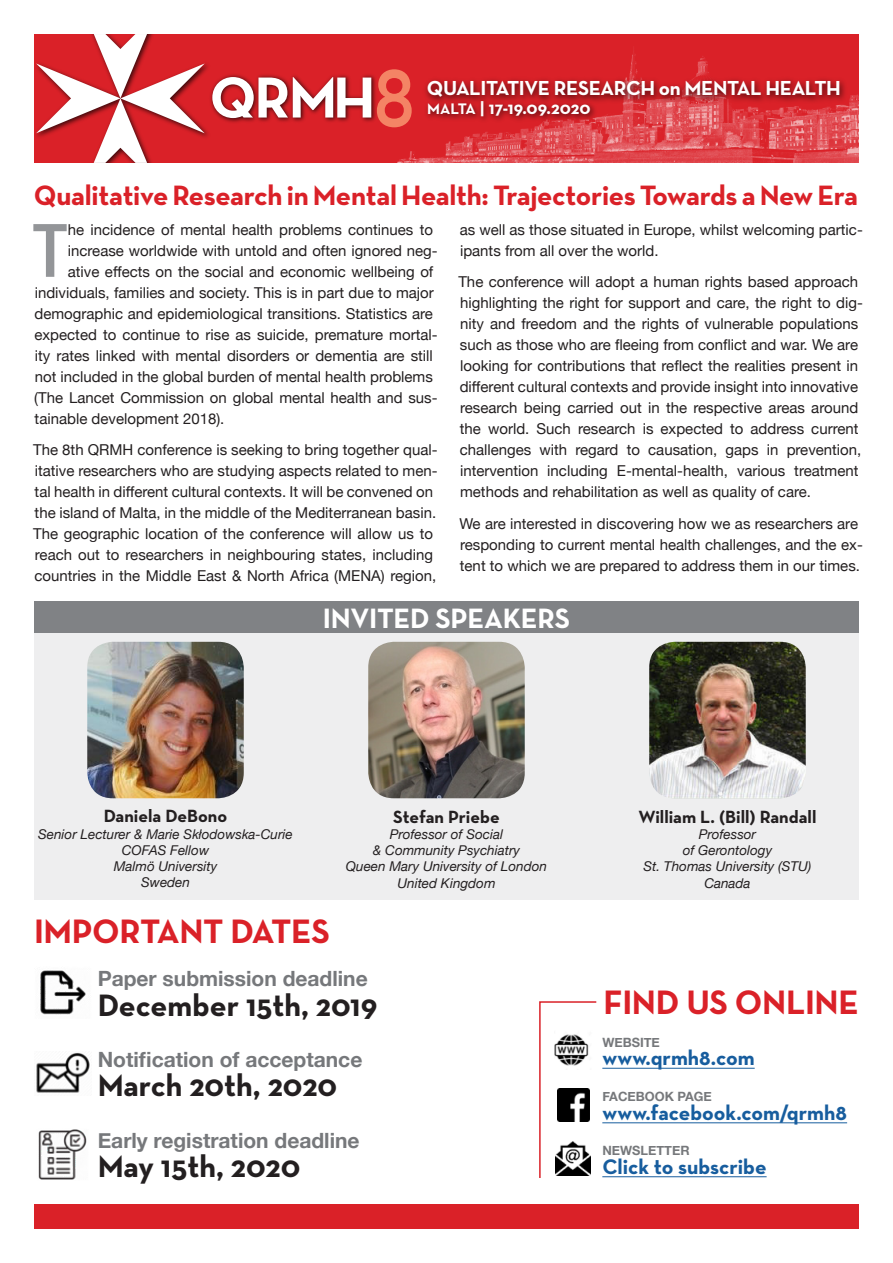
<style>
.page{position:relative;width:893px;height:1263px;background:#fff}
.page>*{position:absolute;margin:0;border:0;box-sizing:border-box;transform-origin:0 0}
.t1{font:500 condensed 73.8px "Helvetica Neue";color:#939598}
.t2{font:700 34.5px "Neutra Text";letter-spacing:-.01em;color:#da2128}
.t3{font:700 31.5px "Neutra Text";color:#231f20}
.t4{font:700 28.5px "Neutra Text";letter-spacing:-.01em;color:#da2128}
.t5{font:700 28.5px "Neutra Text";letter-spacing:-.01em;color:#fff}
.t6{font:700 21.45px "Neutra Text";color:#175d9e}
.t7{font:700 21px "Helvetica Neue";color:#76787b}
.t8{font:700 20.7px "Neutra Text";letter-spacing:-.02em;color:#fff}
.t9{font:700 18px "Neutra Text";color:#231f20}
.t10{font:700 17.85px "Neutra Text";color:#fff}
.t11{font:15px/21px "Helvetica Neue";color:#231f20}
.t12{font:italic 13.5px/16.2px "Helvetica Neue";color:#231f20;text-align:center}
.t13{font:700 12.75px "Helvetica Neue";color:#76787b}
.s1{font-size:15.6px}
</style>
<div class="page">
<div style="left:34px;top:601px;width:825px;height:299px;background:#eeeeef"></div>
<div style="left:34px;top:601px;width:825px;height:32px;background:#808285"></div>
<div style="left:34px;top:34px;width:825px;height:129px;background:#da2128"></div>
<img style="left:391px;top:51px;width:468px;height:112px">
<svg style="left:36px;top:34px;width:169px;height:129px"></svg>
<svg style="left:379px;top:69px;width:33px;height:58px"></svg>
<img style="left:210px;top:74px;width:169px;height:49px">
<svg style="left:212px;top:77px;width:159px;height:41px"></svg>
<img style="left:421px;top:111px;width:179px;height:17px">
<img style="left:420px;top:71px;width:431px;height:40px">
<img style="left:87px;top:642px;width:157px;height:156px">
<img style="left:368px;top:642px;width:157px;height:156px">
<img style="left:649px;top:642px;width:157px;height:156px">
<img style="left:40px;top:970px;width:46px;height:45px">
<img style="left:36px;top:1052px;width:54px;height:41px">
<img style="left:38px;top:1129px;width:49px;height:51px">
<hr style="left:602px;top:1068px;width:153px;height:1px;background:#175d9e">
<hr style="left:602px;top:1122px;width:245px;height:1px;background:#175d9e">
<hr style="left:602px;top:1176px;width:165px;height:1px;background:#175d9e">
<svg style="left:539px;top:1001px;width:58px;height:177px"></svg>
<div style="left:34px;top:1205px;width:825px;height:24px;background:#da2128"></div>
<p class="t8" style="left:427px;top:75px;width:415px">QUALITATIVE RESEARCH on MENTAL HEALTH</p>
<p class="t10" style="left:427px;top:97px;width:165px"><span class="s1">MALTA</span> | 17-19.09.2020</p>
<p class="t4" style="left:34px;top:178px;width:826px">Qualitative Research in Mental Health: Trajectories Towards a New Era</p>
<p class="t1" style="left:33px;top:207px;width:36px">T</p>
<p class="t11" style="left:68px;top:220px;width:367px">he incidence of mental health problems continues to</p>
<p class="t11" style="left:460px;top:220px;width:404px">as well as those situated in Europe, whilst welcoming partic&shy;ipants from all over the world.</p>
<p class="t11" style="left:458px;top:272px;width:406px">The conference will adopt a human rights based approach highlighting the right for support and care, the right to dig&shy;nity and freedom and the rights of vulnerable populations such as those who are fleeing from conflict and war. We are looking for contributions that reflect the realities present in different cultural contexts and provide insight into innovative research being carried out in the respective areas around the world. Such research is expected to address current challenges with regard to causation, gaps in prevention, intervention including E-mental-health, various treatment methods and rehabilitation as well as quality of care.</p>
<p class="t11" style="left:460px;top:514px;width:405px">We are interested in discovering how we as researchers are responding to current mental health challenges, and the ex&shy;tent to which we are prepared to address them in our times.</p>
<p class="t5" style="left:323px;top:600px;width:249px">INVITED SPEAKERS</p>
<p class="t11" style="left:68px;top:241px;width:371px">increase worldwide with untold and often ignored neg-</p>
<p class="t11" style="left:68px;top:262px;width:367px">ative effects on the social and economic wellbeing of</p>
<p class="t11" style="left:35px;top:283px;width:400px">individuals, families and society. This is in part due to major</p>
<p class="t11" style="left:34px;top:304px;width:400px">demographic and epidemiological transitions. Statistics are</p>
<p class="t11" style="left:34px;top:325px;width:405px">expected to continue to rise as suicide, premature mortal-</p>
<p class="t11" style="left:35px;top:346px;width:400px">ity rates linked with mental disorders or dementia are still</p>
<p class="t11" style="left:35px;top:367px;width:400px">not included in the global burden of mental health problems</p>
<p class="t11" style="left:34px;top:388px;width:405px">(The Lancet Commission on global mental health and sus-</p>
<p class="t11" style="left:35px;top:409px;width:191px">tainable development 2018).</p>
<p class="t11" style="left:33px;top:440px;width:406px">The 8th QRMH conference is seeking to bring together qual&shy;itative researchers who are studying aspects related to men&shy;tal health in different cultural contexts. It will be convened on the island of Malta, in the middle of the Mediterranean basin.<br>The geographic location of the conference will allow us to reach out to researchers in neighbouring states, including countries in the Middle East &amp; North Africa (MENA) region,</p>
<p class="t9" style="left:104px;top:805px;width:125px">Daniela DeBono</p>
<p class="t12" style="left:38px;top:826px;width:256px">Senior Lecturer &amp; Marie Skłodowska-Curie<br>COFAS Fellow</p>
<p class="t12" style="left:114px;top:859px;width:105px">Malmö University</p>
<p class="t12" style="left:141px;top:875px;width:51px">Sweden</p>
<p class="t2" style="left:34px;top:909px;width:297px">IMPORTANT DATES</p>
<p class="t9" style="left:393px;top:805px;width:108px">Stefan Priebe</p>
<p class="t12" style="left:373px;top:827px;width:149px">Professor of Social<br>&amp; Community Psychiatry</p>
<p class="t12" style="left:346px;top:859px;width:203px">Queen Mary University of London</p>
<p class="t12" style="left:397px;top:875px;width:100px">United Kingdom</p>
<p class="t7" style="left:98px;top:962px;width:272px">Paper submission deadline</p>
<p class="t3" style="left:98px;top:985px;width:281px">December 15th, 2019</p>
<p class="t7" style="left:98px;top:1043px;width:266px">Notification of acceptance</p>
<p class="t3" style="left:98px;top:1066px;width:241px">March 20th, 2020</p>
<p class="t7" style="left:98px;top:1124px;width:263px">Early registration deadline</p>
<p class="t3" style="left:98px;top:1147px;width:204px">May 15th, 2020</p>
<p class="t9" style="left:638px;top:805px;width:179px">William L. (Bill) Randall</p>
<p class="t12" style="left:683px;top:827px;width:91px">Professor<br>of Gerontology</p>
<p class="t12" style="left:643px;top:859px;width:169px">St. Thomas University (STU)</p>
<p class="t12" style="left:704px;top:875px;width:48px">Canada</p>
<p class="t2" style="left:603px;top:981px;width:257px">FIND US ONLINE</p>
<p class="t13" style="left:602px;top:1032px;width:59px">WEBSITE</p>
<p class="t6" style="left:602px;top:1045px;width:154px">www.qrmh8.com</p>
<p class="t13" style="left:602px;top:1087px;width:111px">FACEBOOK PAGE</p>
<p class="t6" style="left:602px;top:1099px;width:246px">www.facebook.com/qrmh8</p>
<p class="t13" style="left:602px;top:1141px;width:89px">NEWSLETTER</p>
<p class="t6" style="left:602px;top:1153px;width:166px">Click to subscribe</p>
</div>
